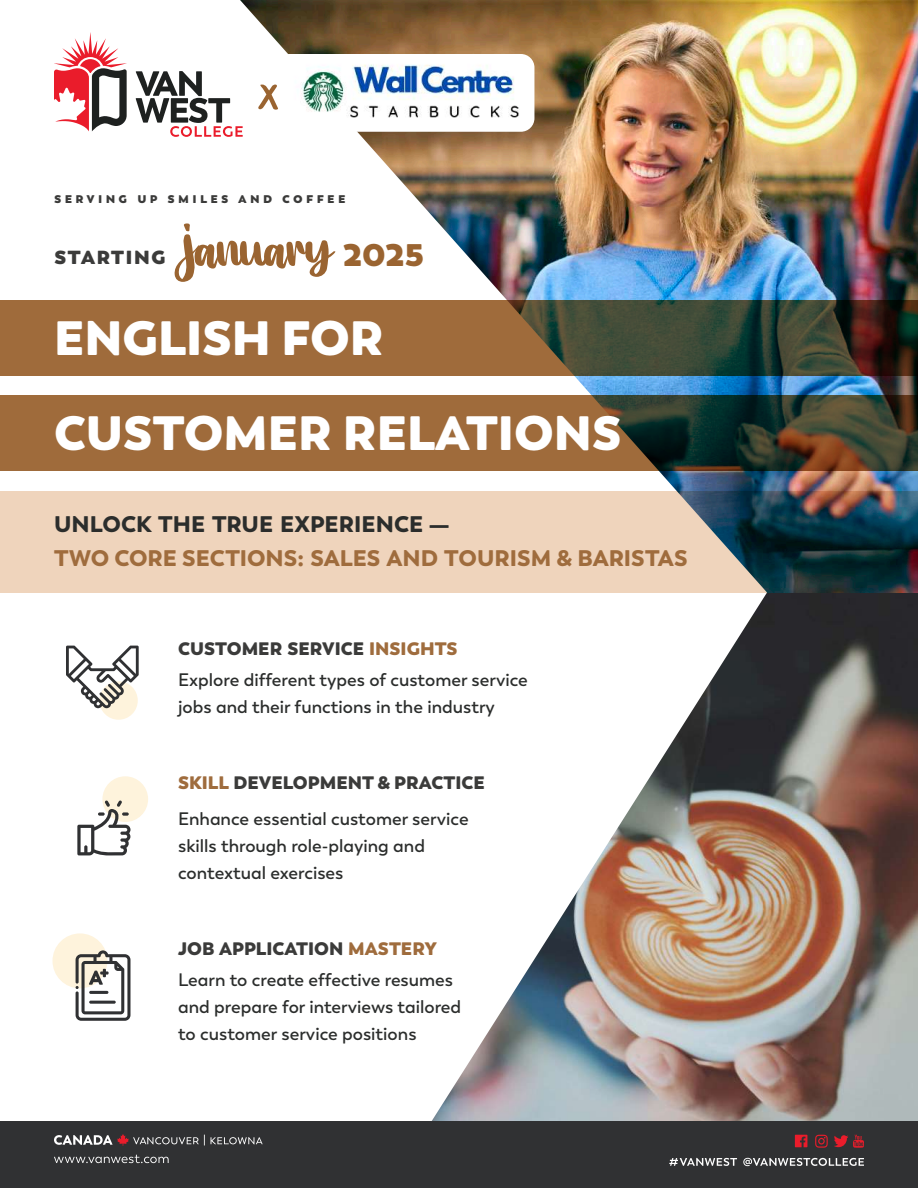
<style>
.page{position:relative;width:918px;height:1188px;background:#fff}
.page>*{position:absolute;margin:0;border:0;box-sizing:border-box;transform-origin:0 0}
.t1{font:51px "Bright Fairy";color:#9a6431}
.t2{font:800 48px/95.1px "Boston";color:#fff}
.t3{font:900 25.5px "Boston";letter-spacing:.04em;color:#3b3b3a}
.t4{font:900 22.5px "Boston";letter-spacing:.005em;color:#9f6c3d}
.t5{font:900 22.5px "Boston";color:#2b2d2c}
.t6{font:600 18px/27px "Boston";color:#2b2d2c}
.t7{font:800 18px "Boston";color:#3b3b3a}
.t8{font:900 15px "Boston";letter-spacing:.22em;color:#3b3b3a}
.s1{font-size:72px}
.s2{font-family:"Boston";font-weight:900;font-size:42px}
.s3{color:#9f6c3d}
</style>
<div class="page">
<img style="left:767px;top:592px;width:151px;height:529px">
<img style="left:767px;top:0;width:151px;height:491px">
<img style="left:0;top:0;width:767px;height:1121px">
<svg style="left:136px;top:71px;width:107px;height:66px"></svg>
<svg style="left:54px;top:32px;width:73px;height:99px"></svg>
<svg style="left:0;top:300px;width:918px;height:76px;background:#765a36"></svg>
<svg style="left:0;top:395px;width:918px;height:76px;background:#7c5a35"></svg>
<svg style="left:0;top:491px;width:918px;height:101px;background:#c1b2a1"></svg>
<div style="left:0;top:1121px;width:918px;height:67px;background:#303133"></div>
<svg style="left:54px;top:1155px;width:115px;height:8px"></svg>
<svg style="left:54px;top:1134px;width:209px;height:12px"></svg>
<svg style="left:795px;top:1135px;width:12px;height:12px"></svg>
<svg style="left:815px;top:1135px;width:13px;height:13px"></svg>
<svg style="left:834px;top:1135px;width:30px;height:13px"></svg>
<svg style="left:669px;top:1158px;width:195px;height:8px"></svg>
<div style="left:52px;top:933px;width:55px;height:55px;background:#fef3dc;border-radius:50%"></div>
<svg style="left:76px;top:950px;width:54px;height:71px"></svg>
<div style="left:99px;top:681px;width:39px;height:39px;background:#fef3dc;border-radius:50%"></div>
<svg style="left:66px;top:646px;width:73px;height:62px"></svg>
<div style="left:102px;top:776px;width:46px;height:46px;background:#fef3dc;border-radius:50%"></div>
<svg style="left:77px;top:800px;width:53px;height:55px"></svg>
<img style="left:283px;top:54px;width:251px;height:78px">
<svg style="left:258px;top:85px;width:20px;height:25px"></svg>
<p class="t8" style="left:54px;top:188px;width:293px">serving up smiles and coffee</p>
<h3 class="t3" style="left:54px;top:239px;width:114px">starting</h3>
<h1 class="t1" style="left:184px;top:224px;width:242px"><span class="s1">j</span>anuary <span class="s2">2025</span></h1>
<h2 class="t2" style="left:54px;top:291px;width:569px">ENGLISH FOR<br>CUSTOMER RELATIONS</h2>
<p class="t5" style="left:54px;top:510px;width:398px">UNLOCK THE TRUE EXPERIENCE —</p>
<p class="t4" style="left:54px;top:544px;width:635px">TWO CORE SECTIONS: SALES AND TOURISM &amp; BARISTAS</p>
<p class="t7" style="left:178px;top:637px;width:281px">CUSTOMER SERVICE <span class="s3">INSIGHTS</span></p>
<p class="t6" style="left:178px;top:667px;width:351px">Explore different types of customer service jobs and their functions in the industry</p>
<p class="t7" style="left:178px;top:771px;width:308px"><span class="s3">SKILL</span> DEVELOPMENT &amp; PRACTICE</p>
<p class="t6" style="left:178px;top:805px;width:292px">Enhance essential customer service skills through role-playing and contextual exercises</p>
<p class="t7" style="left:178px;top:937px;width:260px">JOB APPLICATION <span class="s3">MASTERY</span></p>
<p class="t6" style="left:178px;top:967px;width:285px">Learn to create effective resumes and prepare for interviews tailored to customer service positions</p>
</div>
